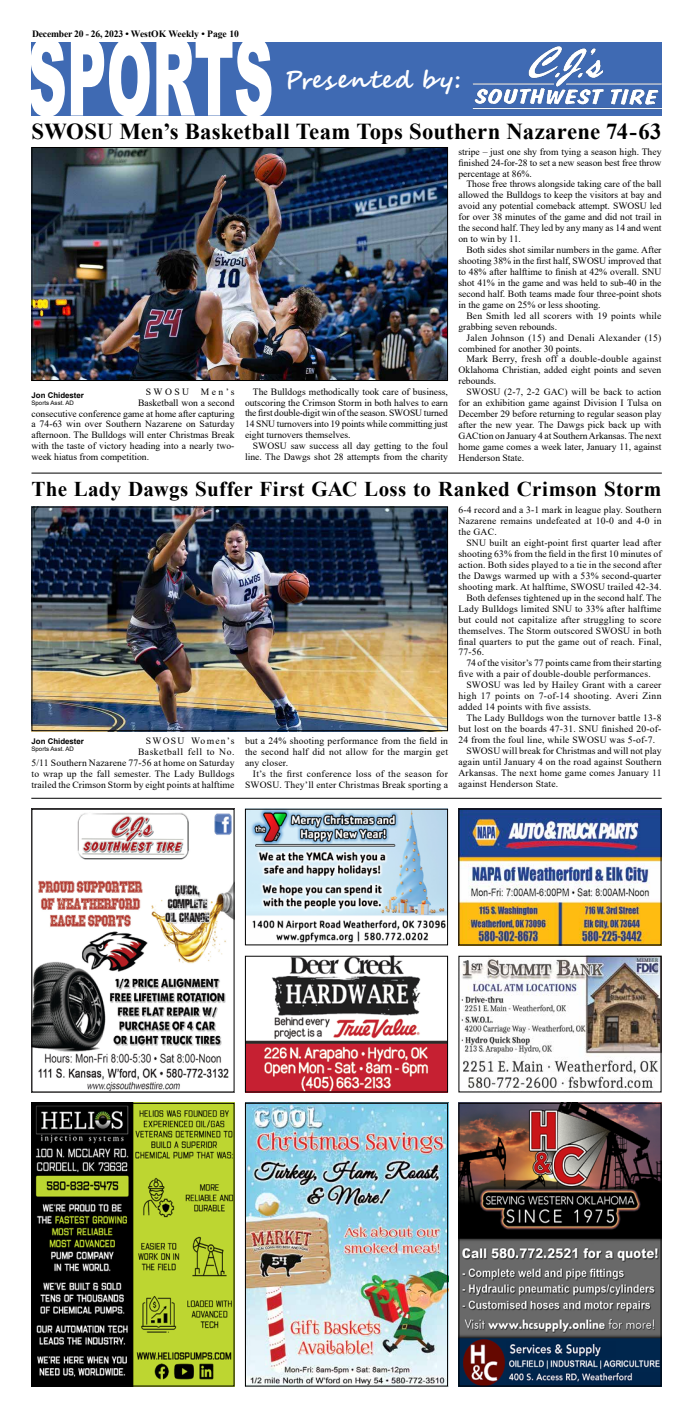
<style>
.page{position:relative;width:693px;height:1418px;background:#fff}
.page>*{position:absolute;margin:0;border:0;box-sizing:border-box;transform-origin:0 0}
.t1{font:900 107.1px "Arial";color:#fff;scale:.51 1}
.t2{font:700 23.62px "Segoe Script";letter-spacing:.065em;color:#fff}
.t3{font:700 22.75px "Times New Roman";letter-spacing:.01em;color:#000}
.t4{font:700 21px "Times New Roman";letter-spacing:.015em;color:#000}
.t5{font:9.62px/10.9px "Times New Roman";letter-spacing:.02em;color:#000;text-align:justify}
.t6{font:9.62px/10.9px "Times New Roman";color:#000;text-align:right}
.t7{font:700 9.62px "Times New Roman";letter-spacing:-.02em;color:#000}
.t8{font:9.62px "Times New Roman";letter-spacing:.245em;color:#000}
.t9{font:700 7.88px "Arial";color:#000}
.t10{font:6.12px "Arial";color:#000}
</style>
<div class="page">
<img style="left:34px;top:149px;width:412px;height:230px">
<div style="left:32px;top:147px;width:416px;height:234px;border:1px solid #000"></div>
<img style="left:34px;top:508px;width:412px;height:221px">
<div style="left:32px;top:506px;width:416px;height:225px;border:1px solid #000"></div>
<hr style="left:32px;top:472px;width:630px;height:1px;background:#000">
<img style="left:33px;top:813px;width:199px;height:277px">
<div style="left:31px;top:808px;width:203px;height:284px;border:1px solid #000"></div>
<img style="left:461px;top:956px;width:201px;height:136px">
<img style="left:245px;top:808px;width:203px;height:135px">
<div style="left:245px;top:809px;width:203px;height:136px;border:1px solid #000"></div>
<img style="left:459px;top:808px;width:202px;height:135px">
<div style="left:459px;top:809px;width:203px;height:136px;border:1px solid #000"></div>
<img style="left:247px;top:957px;width:199px;height:133px">
<div style="left:245px;top:955px;width:203px;height:137px;border:1px solid #000"></div>
<img style="left:460px;top:1104px;width:200px;height:280px">
<div style="left:458px;top:1102px;width:204px;height:284px;border:1px solid #000"></div>
<img style="left:34px;top:1104px;width:198px;height:280px">
<div style="left:32px;top:1102px;width:202px;height:284px;border:1px solid #000"></div>
<img style="left:247px;top:1104px;width:199px;height:280px">
<div style="left:245px;top:1102px;width:203px;height:284px;border:1px solid #000"></div>
<div style="left:32px;top:42px;width:630px;height:73px;background:#3f6ab3"></div>
<img style="left:473px;top:46px;width:189px;height:64px">
<hr style="left:31px;top:798px;width:631px;height:1px;background:#000">
<p class="t7" style="left:32px;top:26px;width:208px">December 20 - 26, 2023 • WestOK Weekly • Page 10</p>
<h1 class="t1" style="left:27px;top:0;width:484px">SPORTS</h1>
<h2 class="t2" style="left:284px;top:60px;width:178px">Presented by:</h2>
<h3 class="t3" style="left:32px;top:115px;width:632px">SWOSU Men’s Basketball Team Tops Southern Nazarene 74-63</h3>
<p class="t8" style="left:146px;top:384px;width:90px">SWOSU Men’s</p>
<p class="t6" style="left:138px;top:396px;width:98px">Basketball won a second</p>
<p class="t6" style="left:31px;top:407px;width:205px">consecutive conference game at home after capturing</p>
<p class="t5" style="left:31px;top:418px;width:205px">a 74-63 win over Southern Nazarene on Saturday</p>
<p class="t6" style="left:31px;top:429px;width:205px">afternoon. The Bulldogs will enter Christmas Break</p>
<p class="t6" style="left:31px;top:440px;width:205px">with the taste of victory heading into a nearly two-</p>
<p class="t6" style="left:31px;top:451px;width:119px">week hiatus from competition.</p>
<p class="t9" style="left:32px;top:390px;width:54px">Jon Chidester</p>
<p class="t10" style="left:32px;top:399px;width:44px">Sports Asst. AD</p>
<p class="t5" style="left:245px;top:385px;width:205px;text-indent:8px">The Bulldogs methodically took care of business, outscoring the Crimson Storm in both halves to earn the first double-digit win of the season. SWOSU turned 14 SNU turnovers into 19 points while committing just eight turnovers themselves.</p>
<p class="t6" style="left:245px;top:440px;width:205px">SWOSU saw success all day getting to the foul line. The Dawgs shot 28 attempts from the charity</p>
<p class="t5" style="left:459px;top:146px;width:205px">stripe – just one shy from tying a season high. They finished 24-for-28 to set a new season best free throw percentage at 86%.</p>
<p class="t5" style="left:459px;top:178px;width:205px;text-indent:8px">Those free throws alongside taking care of the ball allowed the Bulldogs to keep the visitors at bay and avoid any potential comeback attempt. SWOSU led for over 38 minutes of the game and did not trail in the second half. They led by any many as 14 and went on to win by 11.</p>
<p class="t5" style="left:459px;top:244px;width:205px;text-indent:8px">Both sides shot similar numbers in the game. After shooting 38% in the first half, SWOSU improved that to 48% after halftime to finish at 42% overall. SNU shot 41% in the game and was held to sub-40 in the second half. Both teams made four three-point shots in the game on 25% or less shooting.</p>
<p class="t5" style="left:459px;top:310px;width:204px;text-indent:8px">Ben Smith led all scorers with 19 points while grabbing seven rebounds.</p>
<p class="t5" style="left:459px;top:332px;width:205px;text-indent:8px">Jalen Johnson (15) and Denali Alexander (15) combined for another 30 points.</p>
<p class="t5" style="left:459px;top:353px;width:204px;text-indent:8px">Mark Berry, fresh off a double-double against Oklahoma Christian, added eight points and seven rebounds.</p>
<p class="t5" style="left:459px;top:386px;width:205px;text-indent:8px">SWOSU (2-7, 2-2 GAC) will be back to action for an exhibition game against Division I Tulsa on December 29 before returning to regular season play after the new year. The Dawgs pick back up with GACtion on January 4 at Southern Arkansas. The next home game comes a week later, January 11, against Henderson State.</p>
<h3 class="t4" style="left:32px;top:474px;width:631px">The Lady Dawgs Suffer First GAC Loss to Ranked Crimson Storm</h3>
<p class="t5" style="left:31px;top:735px;width:205px;text-align:right">SWOSU Women’s<br>Basketball fell to No.<br>5/11 Southern Nazarene 77-56 at home on Saturday to wrap up the fall semester. The Lady Bulldogs trailed the Crimson Storm by eight points at halftime</p>
<p class="t5" style="left:245px;top:735px;width:205px">but a 24% shooting performance from the field in the second half did not allow for the margin get any closer.</p>
<p class="t9" style="left:32px;top:735px;width:54px">Jon Chidester</p>
<p class="t10" style="left:32px;top:744px;width:44px">Sports Asst. AD</p>
<p class="t5" style="left:245px;top:768px;width:205px;text-align:right">It’s the first conference loss of the season for<br>SWOSU. They’ll enter Christmas Break sporting a</p>
<p class="t5" style="left:459px;top:504px;width:205px">6-4 record and a 3-1 mark in league play. Southern Nazarene remains undefeated at 10-0 and 4-0 in the GAC.</p>
<p class="t5" style="left:466px;top:537px;width:197px">SNU built an eight-point first quarter lead after</p>
<p class="t5" style="left:459px;top:548px;width:205px">shooting 63% from the field in the first 10 minutes of</p>
<p class="t5" style="left:459px;top:559px;width:205px">action. Both sides played to a tie in the second after</p>
<p class="t5" style="left:459px;top:570px;width:205px">the Dawgs warmed up with a 53% second-quarter</p>
<p class="t5" style="left:459px;top:581px;width:205px">shooting mark. At halftime, SWOSU trailed 42-34.</p>
<p class="t5" style="left:466px;top:592px;width:197px">Both defenses tightened up in the second half. The</p>
<p class="t5" style="left:459px;top:603px;width:205px">Lady Bulldogs limited SNU to 33% after halftime</p>
<p class="t5" style="left:459px;top:613px;width:204px">but could not capitalize after struggling to score</p>
<p class="t5" style="left:459px;top:624px;width:204px">themselves. The Storm outscored SWOSU in both</p>
<p class="t5" style="left:459px;top:635px;width:205px">final quarters to put the game out of reach. Final,</p>
<p class="t5" style="left:459px;top:646px;width:27px">77-56.</p>
<p class="t5" style="left:466px;top:657px;width:197px">74 of the visitor’s 77 points came from their starting</p>
<p class="t5" style="left:459px;top:668px;width:194px">five with a pair of double-double performances.</p>
<p class="t5" style="left:466px;top:679px;width:197px">SWOSU was led by Hailey Grant with a career</p>
<p class="t5" style="left:459px;top:690px;width:205px">high 17 points on 7-of-14 shooting. Averi Zinn</p>
<p class="t5" style="left:459px;top:701px;width:134px">added 14 points with five assists.</p>
<p class="t5" style="left:466px;top:712px;width:197px">The Lady Bulldogs won the turnover battle 13-8</p>
<p class="t5" style="left:459px;top:723px;width:205px">but lost on the boards 47-31. SNU finished 20-of-</p>
<p class="t5" style="left:459px;top:734px;width:198px">24 from the foul line, while SWOSU was 5-of-7.</p>
<p class="t5" style="left:466px;top:745px;width:197px">SWOSU will break for Christmas and will not play</p>
<p class="t5" style="left:459px;top:756px;width:205px">again until January 4 on the road against Southern</p>
<p class="t5" style="left:459px;top:767px;width:205px">Arkansas. The next home game comes January 11</p>
<p class="t5" style="left:459px;top:777px;width:101px">against Henderson State.</p>
</div>
